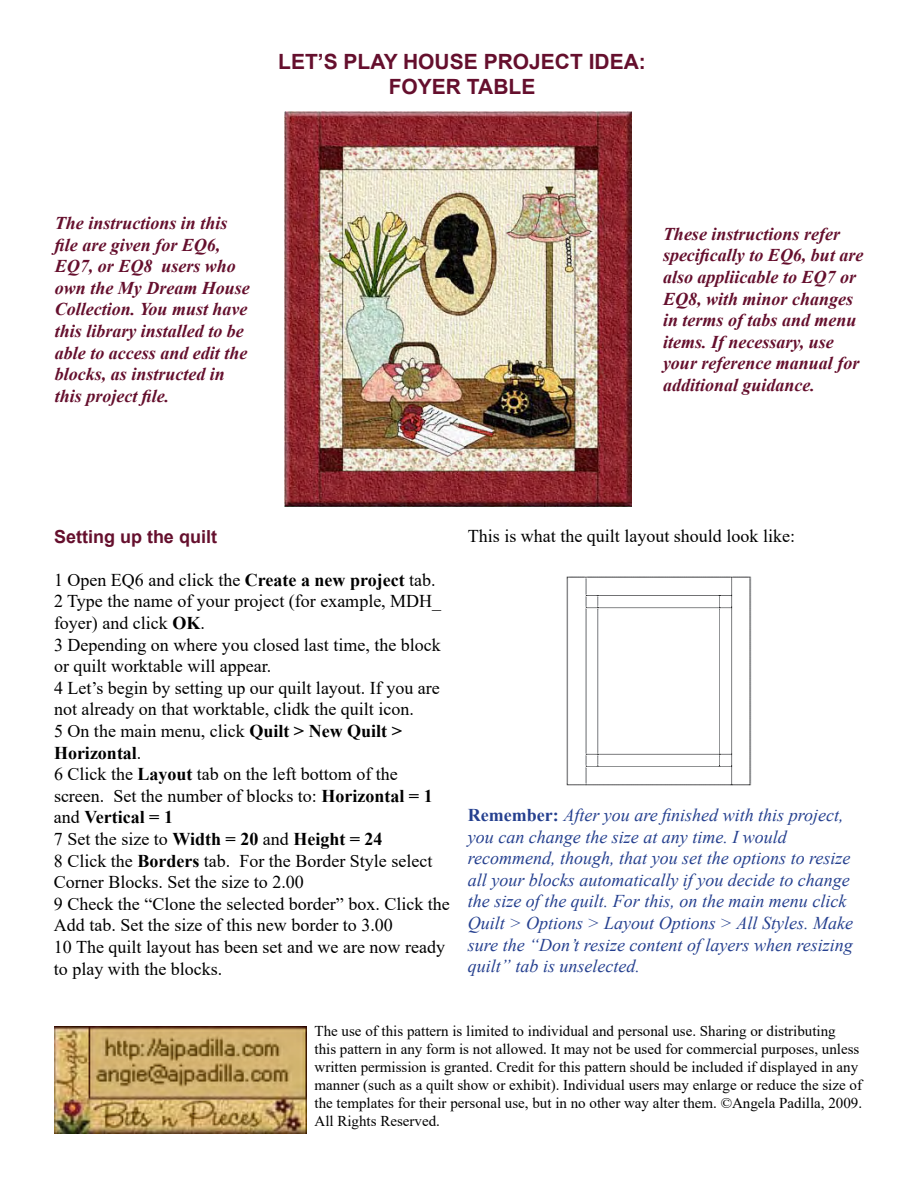
<style>
.page{position:relative;width:918px;height:1188px;background:#fff}
.page>*{position:absolute;margin:0;border:0;box-sizing:border-box;transform-origin:0 0}
.t1{font:700 21px/25.2px "Arial";color:#650f2d;text-align:center}
.t2{font:18px/21.6px "Times New Roman";color:#000}
.t3{font:italic 700 18px/21.6px "Times New Roman";color:#650f2d}
.t4{font:italic 18px/21.6px "Times New Roman";color:#25408f}
.t5{font:700 18px "Arial";color:#650f2d}
.t6{font:15px/18px "Times New Roman";color:#000}
.s1{font-weight:700}
.s2{font-weight:700;font-style:normal}
</style>
<div class="page">
<img style="left:55px;top:1026px;width:252px;height:108px">
<img style="left:284px;top:112px;width:348px;height:395px">
<img style="left:566px;top:576px;width:186px;height:210px">
<p class="t1" style="left:278px;top:50px;width:369px">LET’S PLAY HOUSE PROJECT IDEA:<br>FOYER TABLE</p>
<p class="t3" style="left:55px;top:212px;width:197px">The instructions in this file are given for EQ6,<br>EQ7, or EQ8 users who own the My Dream House<br>Collection. You must have this library installed to be able to access and edit the blocks, as instructed in this project file.</p>
<p class="t3" style="left:663px;top:223px;width:202px">These instructions refer specifically to EQ6, but are also appliicable to EQ7 or<br>EQ8, with minor changes in terms of tabs and menu items. If necessary, use your reference manual for additional guidance.</p>
<p class="t5" style="left:54px;top:524px;width:165px">Setting up the quilt</p>
<p class="t2" style="left:54px;top:568px;width:397px">1 Open EQ6 and click the <span class="s1">Create a new project</span> tab.<br>2 Type the name of your project (for example, MDH_ foyer) and click <span class="s1">OK</span>.<br>3 Depending on where you closed last time, the block or quilt worktable will appear.<br>4 Let’s begin by setting up our quilt layout. If you are not already on that worktable, clidk the quilt icon.<br>5 On the main menu, click <span class="s1">Quilt &gt; New Quilt &gt; Horizontal</span>.<br>6 Click the <span class="s1">Layout</span> tab on the left bottom of the screen. Set the number of blocks to: <span class="s1">Horizontal = 1 </span>and <span class="s1">Vertical = 1<br></span>7 Set the size to <span class="s1">Width = 20</span> and <span class="s1">Height = 24<br></span>8 Click the <span class="s1">Borders</span> tab. For the Border Style select Corner Blocks. Set the size to 2.00<br>9 Check the “Clone the selected border” box. Click the Add tab. Set the size of this new border to 3.00<br>10 The quilt layout has been set and we are now ready to play with the blocks.</p>
<p class="t2" style="left:468px;top:525px;width:329px">This is what the quilt layout should look like:</p>
<p class="t4" style="left:468px;top:804px;width:387px"><span class="s2">Remember:</span> After you are finished with this project, you can change the size at any time. I would recommend, though, that you set the options to resize all your blocks automatically if you decide to change the size of the quilt. For this, on the main menu click Quilt &gt; Options &gt; Layout Options &gt; All Styles. Make sure the “Don’t resize content of layers when resizing quilt” tab is unselected.</p>
<p class="t6" style="left:315px;top:1022px;width:549px">The use of this pattern is limited to individual and personal use. Sharing or distributing<br>this pattern in any form is not allowed. It may not be used for commercial purposes, unless written permission is granted. Credit for this pattern should be included if displayed in any manner (such as a quilt show or exhibit). Individual users may enlarge or reduce the size of the templates for their personal use, but in no other way alter them. ©Angela Padilla, 2009.<br>All Rights Reserved.</p>
</div>
